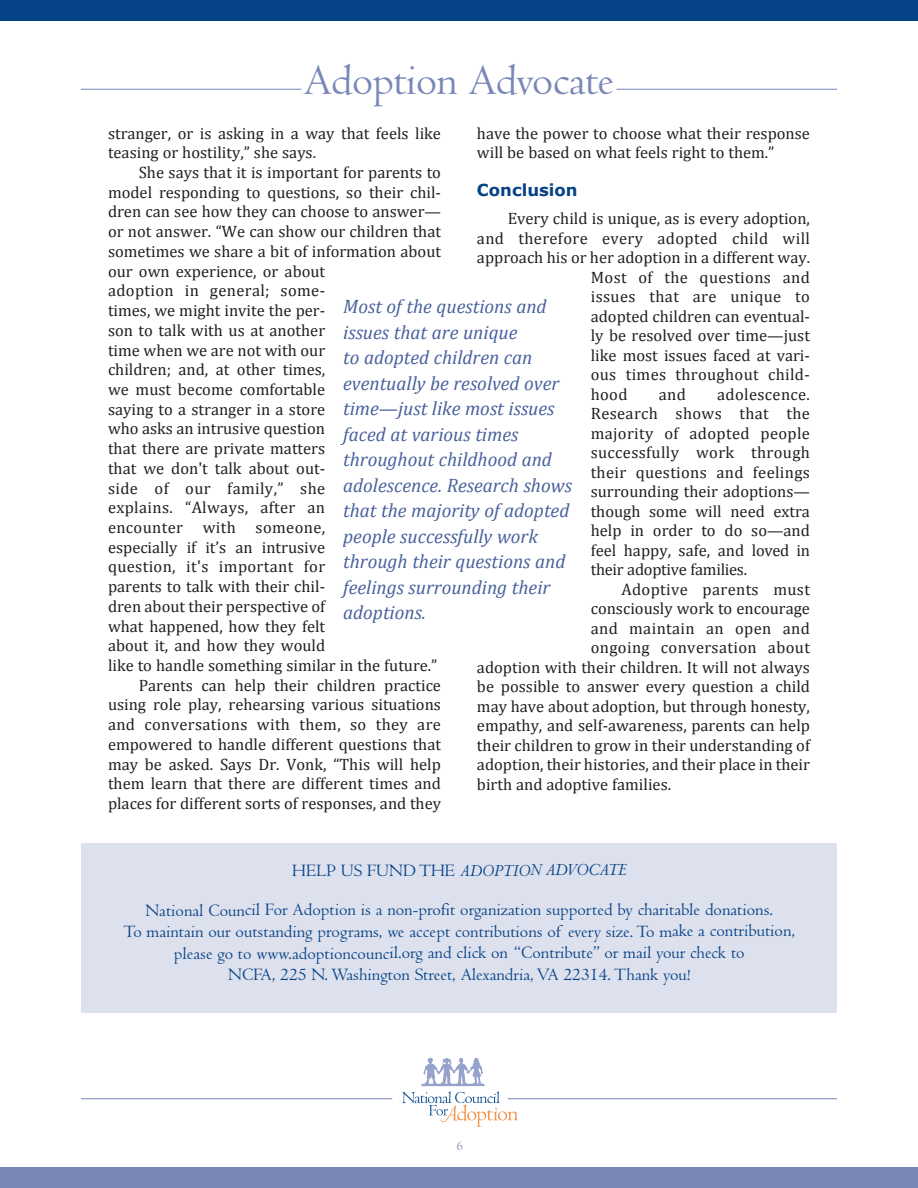
<style>
.page{position:relative;width:918px;height:1188px;background:#fff}
.page>*{position:absolute;margin:0;border:0;box-sizing:border-box;transform-origin:0 0}
.t1{font:45px "Centaur";letter-spacing:-.015em;color:#7987b6}
.t2{font:italic 19.5px/25.5px "Cambria";color:#48619d}
.t3{font:18px/21.6px "Centaur";color:#054286;text-align:center}
.t4{font:italic 18px "Centaur";color:#054286}
.t5{font:16.5px/19.5px "Cambria";color:#231f20}
.t6{font:16.5px "Cambria";letter-spacing:.02em;color:#231f20}
.t7{font:700 16.5px "Verdana";color:#054286}
.t8{font:13.5px "Centaur";color:#7987b6}
.s1{font-style:normal}
</style>
<div class="page">
<svg style="left:402px;top:1057px;width:116px;height:70px"></svg>
<hr style="left:616px;top:89px;width:221px;height:1px;background:#7987b6">
<hr style="left:81px;top:89px;width:221px;height:1px;background:#7987b6">
<div style="left:0;top:0;width:918px;height:20px;background:#054286"></div>
<div style="left:0;top:1168px;width:918px;height:20px;background:#7987b6"></div>
<hr style="left:81px;top:1098px;width:311px;height:1px;background:#7987b6">
<hr style="left:508px;top:1098px;width:329px;height:1px;background:#7987b6">
<div style="left:81px;top:843px;width:756px;height:169px;background:#dde0ed"></div>
<h1 class="t1" style="left:304px;top:64px;width:312px">Adoption Advocate</h1>
<p class="t5" style="left:477px;top:123px;width:334px">have the power to choose what their response will be based on what feels right to them.”</p>
<p class="t7" style="left:477px;top:179px;width:102px">Conclusion</p>
<p class="t5" style="left:508px;top:208px;width:304px">Every child is unique, as is every adoption,</p>
<p class="t6" style="left:477px;top:228px;width:335px">and therefore every adopted child will</p>
<p class="t5" style="left:477px;top:247px;width:335px">approach his or her adoption in a different way.</p>
<p class="t6" style="left:591px;top:267px;width:221px">Most of the questions and</p>
<p class="t6" style="left:591px;top:286px;width:221px">issues that are unique to</p>
<p class="t5" style="left:591px;top:306px;width:221px">adopted children can eventual-</p>
<p class="t5" style="left:591px;top:325px;width:221px">ly be resolved over time—just</p>
<p class="t5" style="left:591px;top:345px;width:221px">like most issues faced at vari-</p>
<p class="t6" style="left:591px;top:364px;width:221px">ous times throughout child-</p>
<p class="t5" style="left:591px;top:384px;width:38px">hood</p>
<p class="t5" style="left:659px;top:384px;width:29px">and</p>
<p class="t5" style="left:108px;top:123px;width:334px">stranger, or is asking in a way that feels like teasing or hostility,” she says.</p>
<p class="t5" style="left:139px;top:162px;width:304px">She says that it is important for parents to</p>
<p class="t5" style="left:108px;top:182px;width:335px">model responding to questions, so their chil-</p>
<p class="t5" style="left:108px;top:202px;width:335px">dren can see how they can choose to answer—</p>
<p class="t5" style="left:108px;top:221px;width:335px">or not answer. “We can show our children that</p>
<p class="t5" style="left:108px;top:241px;width:335px">sometimes we share a bit of information about</p>
<p class="t5" style="left:108px;top:261px;width:219px">our own experience, or about</p>
<p class="t6" style="left:108px;top:281px;width:219px">adoption in general; some-</p>
<p class="t5" style="left:108px;top:300px;width:219px">times, we might invite the per-</p>
<p class="t5" style="left:108px;top:320px;width:219px">son to talk with us at another</p>
<p class="t5" style="left:108px;top:340px;width:219px">time when we are not with our</p>
<p class="t5" style="left:108px;top:359px;width:219px">children; and, at other times,</p>
<p class="t5" style="left:108px;top:379px;width:219px">we must become comfortable</p>
<p class="t5" style="left:108px;top:399px;width:219px">saying to a stranger in a store</p>
<p class="t5" style="left:108px;top:419px;width:219px">who asks an intrusive question</p>
<p class="t5" style="left:108px;top:438px;width:219px">that there are private matters</p>
<p class="t5" style="left:108px;top:458px;width:219px">that we don't talk about out-</p>
<p class="t6" style="left:108px;top:478px;width:219px">side of our family,” she</p>
<p class="t6" style="left:108px;top:498px;width:219px">explains. “Always, after an</p>
<p class="t6" style="left:108px;top:517px;width:219px">encounter with someone,</p>
<p class="t5" style="left:108px;top:537px;width:219px">especially if it’s an intrusive</p>
<p class="t6" style="left:108px;top:557px;width:219px">question, it's important for</p>
<p class="t5" style="left:108px;top:576px;width:219px">parents to talk with their chil-</p>
<p class="t5" style="left:108px;top:596px;width:219px">dren about their perspective of</p>
<p class="t5" style="left:108px;top:616px;width:219px">what happened, how they felt</p>
<p class="t5" style="left:108px;top:636px;width:219px">about it, and how they would</p>
<p class="t5" style="left:108px;top:655px;width:331px">like to handle something similar in the future.”</p>
<p class="t5" style="left:139px;top:675px;width:304px">Parents can help their children practice</p>
<p class="t5" style="left:108px;top:695px;width:335px">using role play, rehearsing various situations</p>
<p class="t6" style="left:108px;top:714px;width:334px">and conversations with them, so they are</p>
<p class="t5" style="left:108px;top:734px;width:335px">empowered to handle different questions that</p>
<p class="t5" style="left:108px;top:754px;width:334px">may be asked. Says Dr. Vonk, “This will help</p>
<p class="t5" style="left:108px;top:774px;width:335px">them learn that there are different times and</p>
<p class="t5" style="left:108px;top:793px;width:335px">places for different sorts of responses, and they</p>
<p class="t2" style="left:343px;top:293px;width:230px">Most of the questions and issues that are unique<br>to adopted children can eventually be resolved over time—just like most issues faced at various times throughout childhood and adolescence. Research shows that the majority of adopted people successfully work through their questions and feelings surrounding their adoptions.</p>
<p class="t5" style="left:591px;top:384px;width:221px;text-align:justify;text-indent:126px">adolescence.<br>Research shows that the majority of adopted people successfully work through their questions and feelings surrounding their adoptions— though some will need extra help in order to do so—and feel happy, safe, and loved in their adoptive families.</p>
<p class="t6" style="left:621px;top:579px;width:190px">Adoptive parents must</p>
<p class="t5" style="left:591px;top:598px;width:221px">consciously work to encourage</p>
<p class="t6" style="left:591px;top:618px;width:221px">and maintain an open and</p>
<p class="t6" style="left:591px;top:637px;width:221px">ongoing conversation about</p>
<p class="t5" style="left:477px;top:657px;width:334px">adoption with their children. It will not always</p>
<p class="t5" style="left:477px;top:676px;width:335px">be possible to answer every question a child</p>
<p class="t5" style="left:477px;top:696px;width:335px">may have about adoption, but through honesty,</p>
<p class="t5" style="left:477px;top:715px;width:335px">empathy, and self-awareness, parents can help</p>
<p class="t5" style="left:477px;top:735px;width:335px">their children to grow in their understanding of</p>
<p class="t5" style="left:477px;top:754px;width:335px">adoption, their histories, and their place in their</p>
<p class="t5" style="left:477px;top:774px;width:196px">birth and adoptive families.</p>
<p class="t4" style="left:292px;top:864px;width:335px"><span class="s1">HELP US FUND THE</span> ADOPTION ADVOCATE</p>
<p class="t3" style="left:124px;top:901px;width:673px">National Council For Adoption is a non-profit organization supported by charitable donations.<br>To maintain our outstanding programs, we accept contributions of every size. To make a contribution, please go to www.adoptioncouncil.org and click on “Contribute” or mail your check to<br>NCFA, 225 N. Washington Street, Alexandria, VA 22314. Thank you!</p>
<p class="t8" style="left:456px;top:1141px;width:8px">6</p>
</div>
